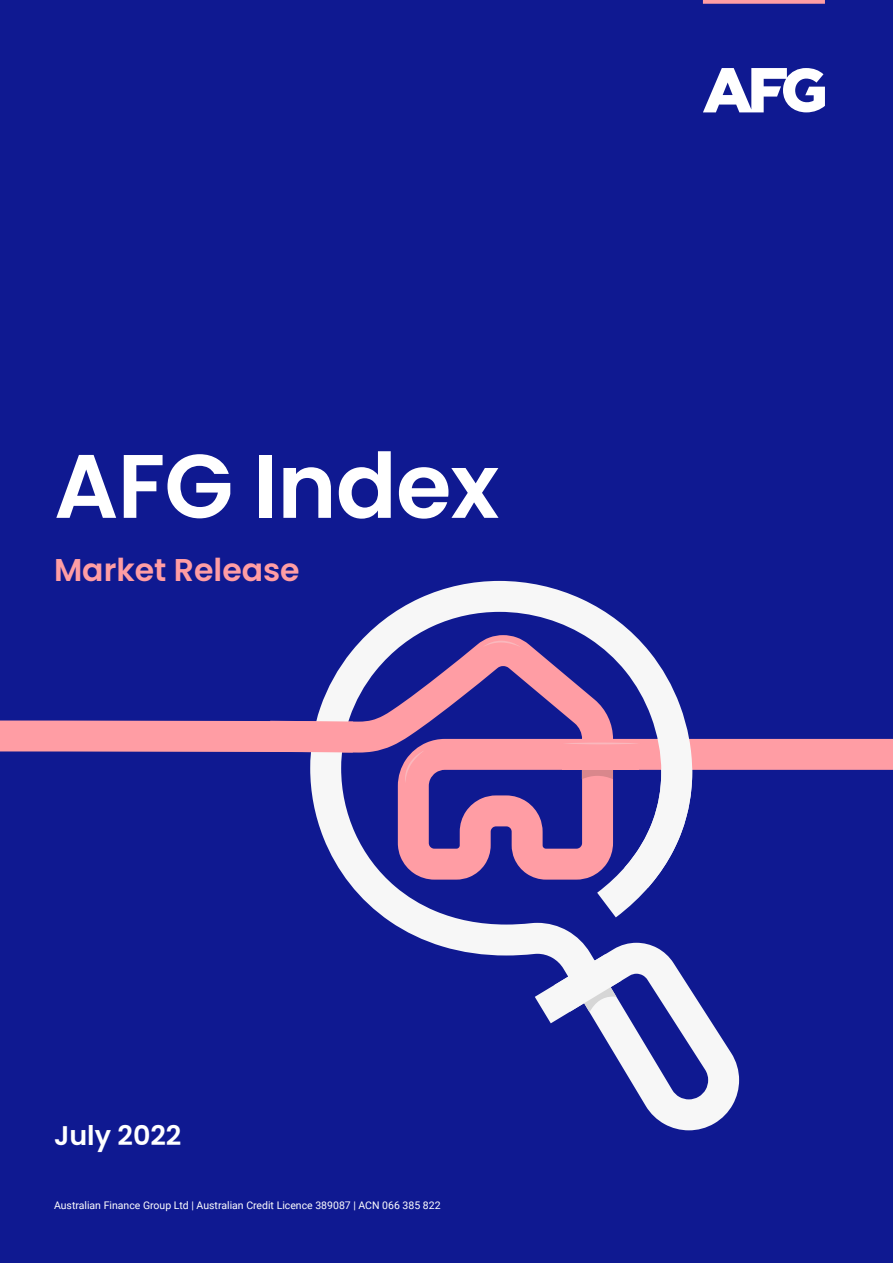
<style>
.page{position:relative;width:893px;height:1263px;background:#0f1991}
.page>*{position:absolute;margin:0;border:0;box-sizing:border-box;transform-origin:0 0}
.t1{font:600 90px "Poppins";letter-spacing:-.01em;color:#fff}
.t2{font:600 31.5px "Poppins";color:#ff9da4}
.t3{font:600 27px "Poppins";color:#fff}
.t4{font:10.5px "Roboto";color:#fff}
</style>
<div class="page">
<svg style="left:0;top:720px;width:893px;height:50px;fill:#ff9da4"></svg>
<svg style="left:310px;top:581px;width:429px;height:549px"></svg>
<svg style="left:624px;top:768px;width:68px;height:120px"></svg>
<svg style="left:350px;top:596px;width:83px;height:65px"></svg>
<svg style="left:582px;top:770px;width:31px;height:9px"></svg>
<div style="left:562px;top:739px;width:76px;height:31px;background:#ff9da4"></div>
<div style="left:270px;top:721px;width:83px;height:31px;background:#ff9da4"></div>
<svg style="left:554px;top:954px;width:67px;height:58px;background:#d9dbe9"></svg>
<hr style="left:562px;top:742px;width:76px;height:2px;background:#fab8bd;border-radius:50%">
<svg style="left:703px;top:68px;width:122px;height:44px"></svg>
<svg style="left:703px;top:0;width:122px;height:4px"></svg>
<h1 class="t1" style="left:54px;top:434px;width:447px">AFG Index</h1>
<h2 class="t2" style="left:54px;top:552px;width:247px">Market Release</h2>
<h3 class="t3" style="left:54px;top:1119px;width:129px">July 2022</h3>
<p class="t4" style="left:54px;top:1198px;width:388px">Australian Finance Group Ltd | Australian Credit Licence 389087 | ACN 066 385 822</p>
</div>
